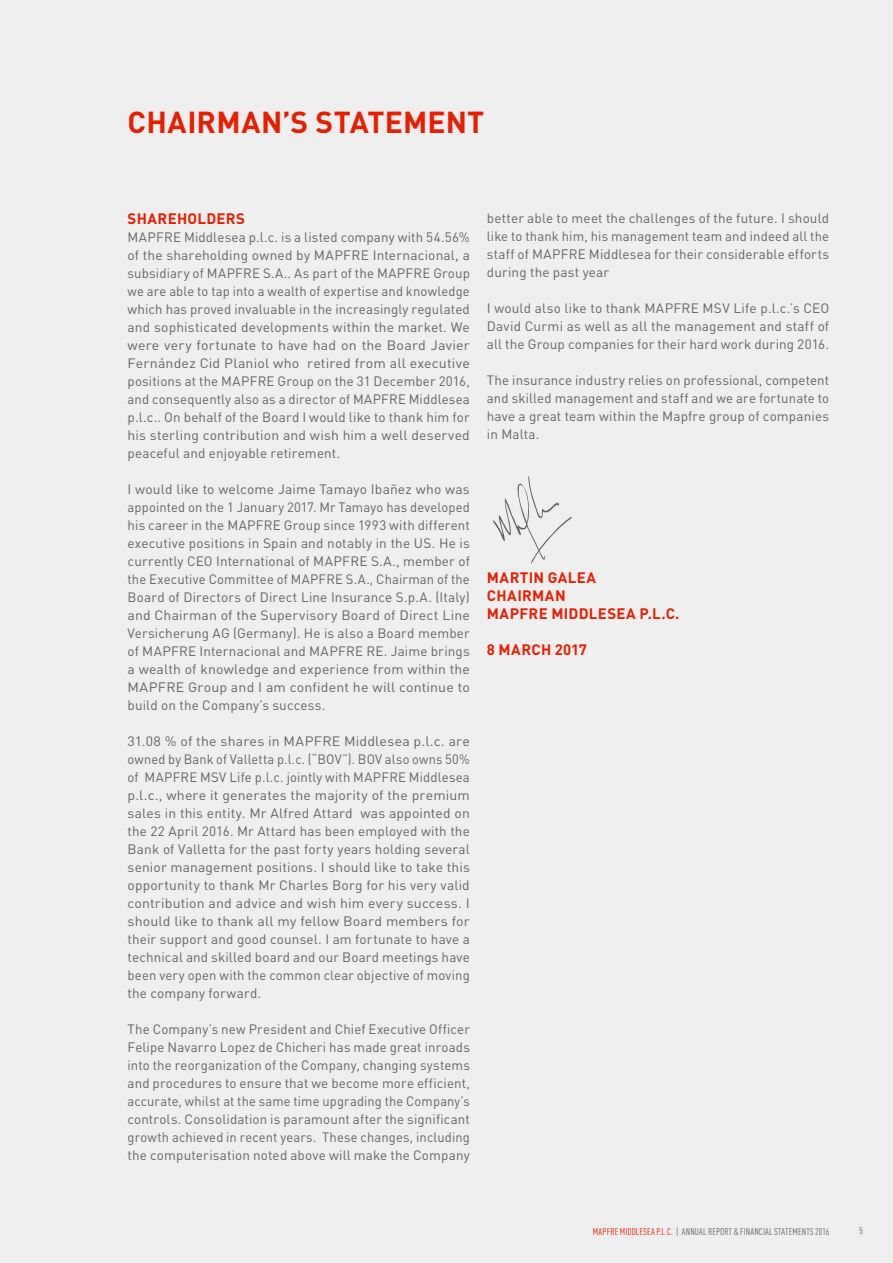
<style>
.page{position:relative;width:893px;height:1263px;background:#efeff0}
.page>*{position:absolute;margin:0;border:0;box-sizing:border-box;transform-origin:0 0}
.t1{font:700 30px "DIN Pro";letter-spacing:.005em;color:#e71f01}
.t2{font:700 15px/18px "DIN Pro";letter-spacing:.02em;color:#e71f01}
.t3{font:13.5px/18px "DIN Pro";letter-spacing:.01em;color:#636264;text-align:justify}
.t4{font:13.5px/18px "DIN Pro";letter-spacing:.01em;color:#636264;text-align:justify;scale:1.05 1}
.t5{font:condensed 9.75px "DIN Pro";letter-spacing:.015em;color:#636264}
.s1{color:#e71f01}
</style>
<div class="page">
<svg style="left:493px;top:476px;width:78px;height:87px"></svg>
<h1 class="t1" style="left:128px;top:97px;width:358px">CHAIRMAN’S STATEMENT</h1>
<p class="t2" style="left:128px;top:208px;width:119px">SHAREHOLDERS</p>
<p class="t3" style="left:128px;top:227px;width:344px">MAPFRE Middlesea p.l.c. is a listed company with 54.56% of the shareholding owned by MAPFRE Internacional, a subsidiary of MAPFRE S.A.. As part of the MAPFRE Group we are able to tap into a wealth of expertise and knowledge which has proved invaluable in the increasingly regulated and sophisticated developments within the market. We were very fortunate to have had on the Board Javier Fernández Cid Planiol who retired from all executive positions at the MAPFRE Group on the 31 December 2016, and consequently also as a director of MAPFRE Middlesea p.l.c.. On behalf of the Board I would like to thank him for his sterling contribution and wish him a well deserved peaceful and enjoyable retirement.</p>
<p class="t3" style="left:128px;top:479px;width:344px">I would like to welcome Jaime Tamayo Ibañez who was appointed on the 1 January 2017. Mr Tamayo has developed his career in the MAPFRE Group since 1993 with different executive positions in Spain and notably in the US. He is currently CEO International of MAPFRE S.A., member of the Executive Committee of MAPFRE S.A., Chairman of the Board of Directors of Direct Line Insurance S.p.A. (Italy) and Chairman of the Supervisory Board of Direct Line Versicherung AG (Germany). He is also a Board member of MAPFRE Internacional and MAPFRE RE. Jaime brings a wealth of knowledge and experience from within the MAPFRE Group and I am confident he will continue to build on the Company’s success.</p>
<p class="t4" style="left:128px;top:731px;width:328px">31.08 % of the shares in MAPFRE Middlesea p.l.c. are owned by Bank of Valletta p.l.c. (“BOV”). BOV also owns 50% of MAPFRE MSV Life p.l.c. jointly with MAPFRE Middlesea p.l.c., where it generates the majority of the premium sales in this entity. Mr Alfred Attard was appointed on the 22 April 2016. Mr Attard has been employed with the Bank of Valletta for the past forty years holding several senior management positions. I should like to take this opportunity to thank Mr Charles Borg for his very valid contribution and advice and wish him every success. I should like to thank all my fellow Board members for their support and good counsel. I am fortunate to have a technical and skilled board and our Board meetings have been very open with the common clear objective of moving the company forward.</p>
<p class="t3" style="left:128px;top:1019px;width:344px">The Company’s new President and Chief Executive Officer Felipe Navarro Lopez de Chicheri has made great inroads into the reorganization of the Company, changing systems and procedures to ensure that we become more efficient, accurate, whilst at the same time upgrading the Company’s controls. Consolidation is paramount after the significant growth achieved in recent years. These changes, including the computerisation noted above will make the Company</p>
<p class="t3" style="left:487px;top:208px;width:344px">better able to meet the challenges of the future. I should like to thank him, his management team and indeed all the staff of MAPFRE Middlesea for their considerable efforts during the past year</p>
<p class="t3" style="left:487px;top:298px;width:344px">I would also like to thank MAPFRE MSV Life p.l.c.’s CEO David Curmi as well as all the management and staff of all the Group companies for their hard work during 2016.</p>
<p class="t3" style="left:487px;top:370px;width:344px">The insurance industry relies on professional, competent and skilled management and staff and we are fortunate to have a great team within the Mapfre group of companies in Malta.</p>
<p class="t2" style="left:487px;top:567px;width:11px">MARTIN</p>
<p class="t2" style="left:548px;top:567px;width:21px">GALEA</p>
<p class="t2" style="left:487px;top:585px;width:194px">CHAIRMAN<br>MAPFRE MIDDLESEA P.L.C.</p>
<p class="t2" style="left:487px;top:639px;width:102px">8 MARCH 2017</p>
<p class="t5" style="left:593px;top:1224px;width:238px"><span class="s1">MAPFRE MIDDLESEA P.L.C.</span> | ANNUAL REPORT &amp; FINANCIAL STATEMENTS 2016</p>
<p class="t5" style="left:859px;top:1224px;width:5px">5</p>
</div>
